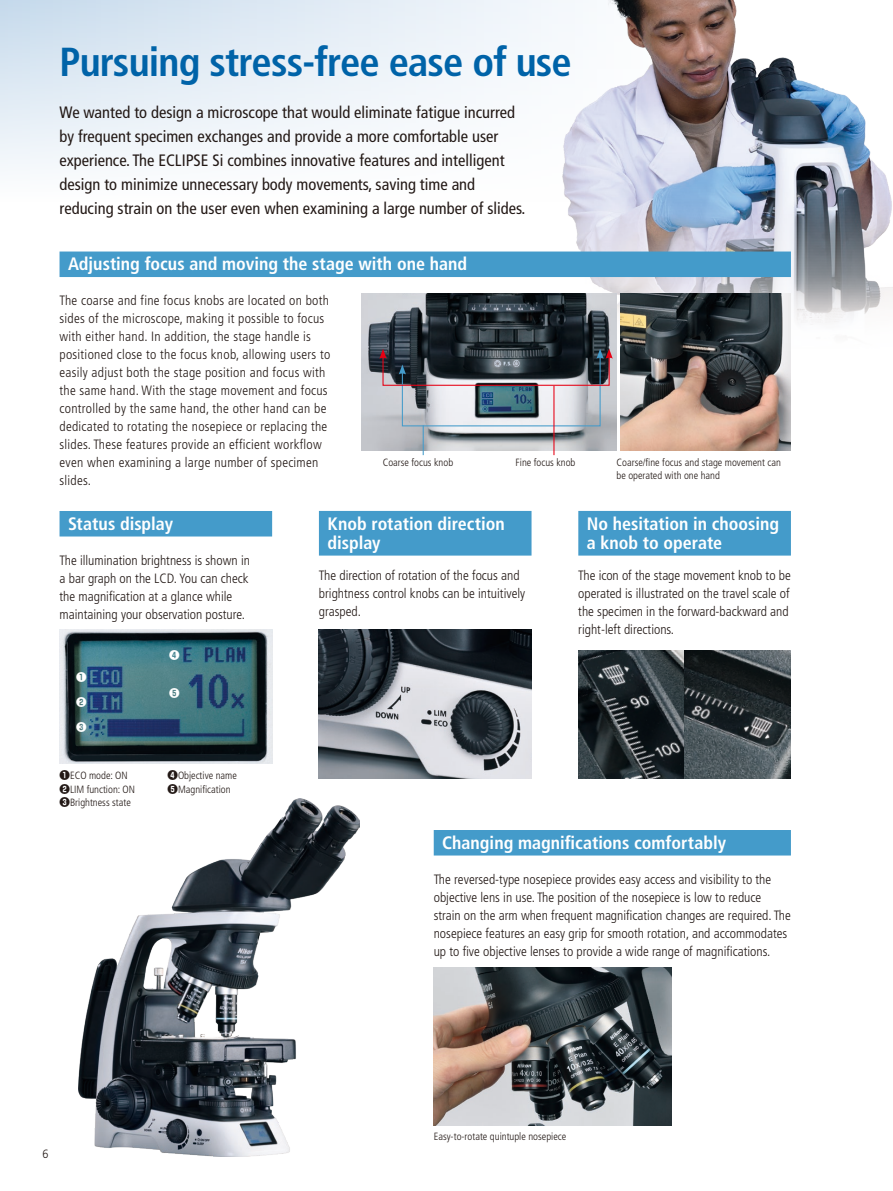
<style>
.page{position:relative;width:893px;height:1191px;background:#fff}
.page>*{position:absolute;margin:0;border:0;box-sizing:border-box;transform-origin:0 0}
.t1{font:700 condensed 40.5px "Frutiger LT Std";letter-spacing:-.02em;color:#0063a8}
.t2{font:700 condensed 18px/19.5px "Frutiger LT Std";color:#fff}
.t3{font:condensed 16.5px/24px "Frutiger LT Std";color:#231916}
.t4{font:300 condensed 13.5px/18px "Frutiger LT Std";color:#231916}
.t5{font:300 condensed 13.5px/18px "Frutiger LT Std";letter-spacing:.02em;color:#231916}
.t6{font:300 12px "Frutiger LT Std";color:#231916;scale:.9 1}
.t7{font:300 condensed 10.5px/13.5px "Frutiger LT Std";color:#231916}
.t8{font:700 10.5px "Shin Go Pro";color:#fff}
.s1{font-family:"Shin Go Pro";font-weight:700;font-stretch:normal}
</style>
<div class="page">
<svg style="left:0;top:0;width:560px;height:168px"></svg>
<img style="left:560px;top:0;width:333px;height:375px">
<div style="left:60px;top:251px;width:731px;height:26px;background:#449bca"></div>
<div style="left:60px;top:511px;width:212px;height:25px;background:#449bca"></div>
<div style="left:319px;top:511px;width:212px;height:44px;background:#449bca"></div>
<div style="left:578px;top:511px;width:213px;height:44px;background:#449bca"></div>
<img style="left:621px;top:293px;width:170px;height:158px">
<img style="left:361px;top:293px;width:256px;height:158px">
<img style="left:578px;top:651px;width:213px;height:127px">
<img style="left:60px;top:629px;width:212px;height:134px">
<img style="left:319px;top:629px;width:212px;height:149px">
<svg style="left:379px;top:349px;width:234px;height:78px;background:#7b8188"></svg>
<hr style="left:553px;top:386px;width:1px;height:69px;background:#e60013">
<hr style="left:423px;top:425px;width:1px;height:30px;background:#449bca">
<img style="left:78px;top:798px;width:282px;height:358px">
<div style="left:434px;top:830px;width:357px;height:25px;background:#449bca"></div>
<img style="left:434px;top:967px;width:238px;height:158px">
<h1 class="t1" style="left:60px;top:38px;width:514px">Pursuing stress-free ease of use</h1>
<p class="t3" style="left:60px;top:101px;width:468px">We wanted to design a microscope that would eliminate fatigue incurred by frequent specimen exchanges and provide a more comfortable user experience. The ECLIPSE Si combines innovative features and intelligent design to minimize unnecessary body movements, saving time and reducing strain on the user even when examining a large number of slides.</p>
<h2 class="t2" style="left:68px;top:254px;width:401px">Adjusting focus and moving the stage with one hand</h2>
<p class="t5" style="left:60px;top:292px;width:272px">The coarse and fine focus knobs are located on both sides of the microscope, making it possible to focus with either hand. In addition, the stage handle is positioned close to the focus knob, allowing users to easily adjust both the stage position and focus with the same hand. With the stage movement and focus controlled by the same hand, the other hand can be dedicated to rotating the nosepiece or replacing the slides. These features provide an efficient workflow even when examining a large number of specimen slides.</p>
<h2 class="t2" style="left:68px;top:513px;width:107px">Status display</h2>
<p class="t4" style="left:60px;top:551px;width:192px">The illumination brightness is shown in a bar graph on the LCD. You can check the magnification at a glance while maintaining your observation posture.</p>
<p class="t7" style="left:383px;top:456px;width:72px">Coarse focus knob</p>
<p class="t7" style="left:516px;top:456px;width:61px">Fine focus knob</p>
<p class="t7" style="left:617px;top:456px;width:166px">Coarse/fine focus and stage movement can be operated with one hand</p>
<h2 class="t2" style="left:327px;top:513px;width:179px">Knob rotation direction display</h2>
<p class="t4" style="left:319px;top:566px;width:208px">The direction of rotation of the focus and brightness control knobs can be intuitively grasped.</p>
<h2 class="t2" style="left:587px;top:513px;width:194px">No hesitation in choosing a knob to operate</h2>
<p class="t4" style="left:578px;top:566px;width:214px">The icon of the stage movement knob to be operated is illustrated on the travel scale of the specimen in the forward-backward and right-left directions.</p>
<p class="t8" style="left:76px;top:669px;width:12px">❶</p>
<p class="t8" style="left:76px;top:693px;width:12px">❷</p>
<p class="t8" style="left:76px;top:718px;width:12px">❸</p>
<p class="t8" style="left:169px;top:647px;width:12px">❹</p>
<p class="t8" style="left:169px;top:685px;width:12px">❺</p>
<p class="t7" style="left:60px;top:769px;width:70px"><span class="s1">❶</span>ECO mode: ON</p>
<p class="t7" style="left:168px;top:769px;width:71px"><span class="s1">❹</span>Objective name</p>
<p class="t7" style="left:60px;top:782px;width:77px"><span class="s1">❷</span>LIM function: ON</p>
<p class="t7" style="left:168px;top:782px;width:64px"><span class="s1">❺</span>Magnification</p>
<p class="t7" style="left:60px;top:796px;width:73px"><span class="s1">❸</span>Brightness state</p>
<h2 class="t2" style="left:442px;top:832px;width:285px">Changing magnifications comfortably</h2>
<p class="t4" style="left:434px;top:870px;width:359px">The reversed-type nosepiece provides easy access and visibility to the objective lens in use. The position of the nosepiece is low to reduce strain on the arm when frequent magnification changes are required. The nosepiece features an easy grip for smooth rotation, and accommodates up to five objective lenses to provide a wide range of magnifications.</p>
<p class="t6" style="left:43px;top:1147px;width:8px">6</p>
<p class="t7" style="left:434px;top:1130px;width:134px">Easy-to-rotate quintuple nosepiece</p>
</div>
